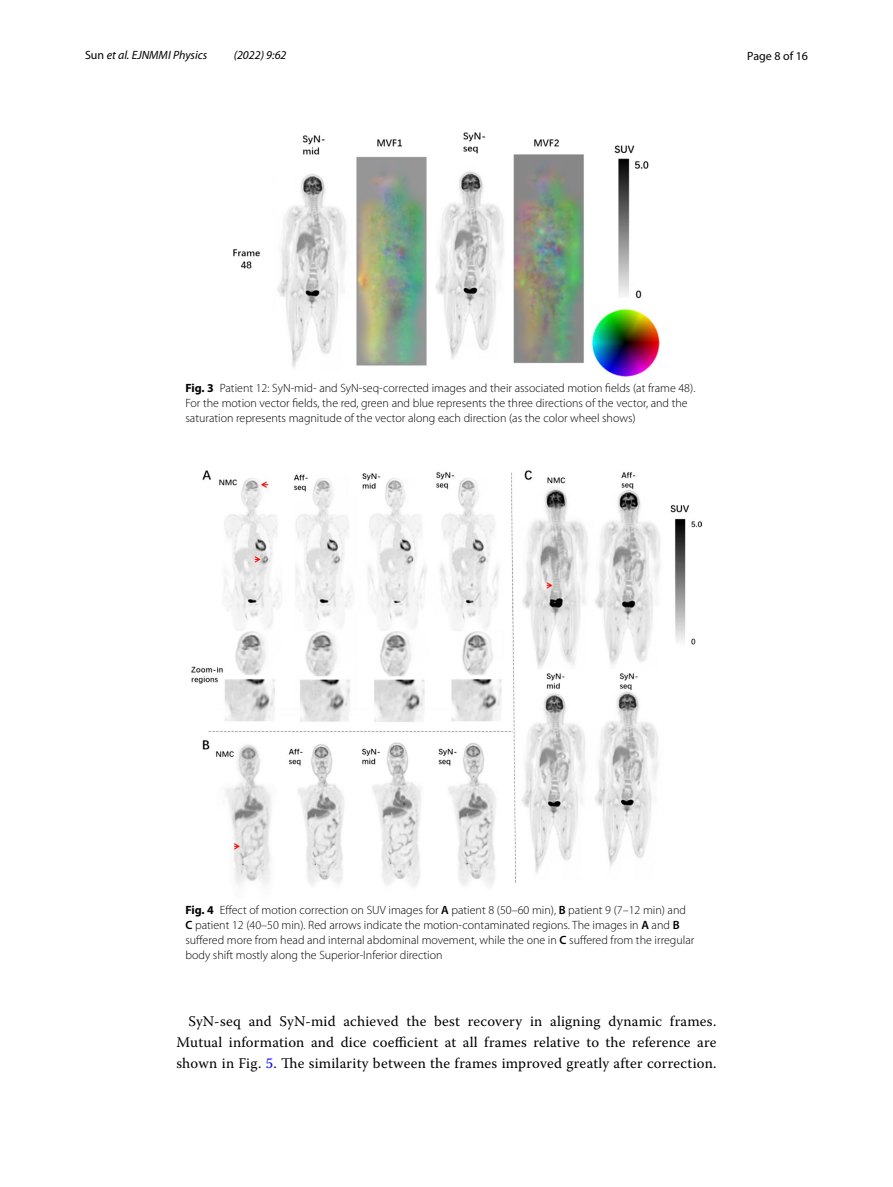
<style>
.page{position:relative;width:893px;height:1187px;background:#fff}
.page>*{position:absolute;margin:0;border:0;box-sizing:border-box;transform-origin:0 0}
.t1{font:14.7px/21.3px "Warnock Pro";letter-spacing:.015em;color:#000;text-align:justify}
.t2{font:300 12px/15px "Myriad Pro";color:#000}
.t3{font:italic 12px "Myriad Pro";color:#000}
.t4{font:12px "Myriad Pro";color:#000}
.s1{font-style:normal}
.s2{font-weight:700}
.s3{font-weight:600}
.s4{color:#00f}
</style>
<div class="page">
<img style="left:234px;top:133px;width:425px;height:243px">
<img style="left:191px;top:471px;width:511px;height:416px">
<p class="t3" style="left:85px;top:48px;width:124px"><span class="s1">Sun</span> et al. EJNMMI Physics</p>
<p class="t3" style="left:234px;top:48px;width:54px">(2022) 9:62</p>
<p class="t4" style="left:747px;top:48px;width:62px">Page 8 of 16</p>
<p class="t2" style="left:185px;top:380px;width:511px"><span class="s2">Fig. 3</span> Patient 12: SyN-mid- and SyN-seq-corrected images and their associated motion fields (at frame 48).<br>For the motion vector fields, the red, green and blue represents the three directions of the vector, and the saturation represents magnitude of the vector along each direction (as the color wheel shows)</p>
<p class="t2" style="left:185px;top:902px;width:510px"><span class="s2">Fig. 4</span> Effect of motion correction on SUV images for <span class="s3">A</span> patient 8 (50–60 min), <span class="s3">B</span> patient 9 (7–12 min) and <span class="s3">C</span> patient 12 (40–50 min). Red arrows indicate the motion-contaminated regions. The images in <span class="s3">A</span> and <span class="s3">B </span>suffered more from head and internal abdominal movement, while the one in <span class="s3">C</span> suffered from the irregular body shift mostly along the Superior-Inferior direction</p>
<p class="t1" style="left:176px;top:1009px;width:542px;text-indent:12px">SyN-seq and SyN-mid achieved the best recovery in aligning dynamic frames.<br>Mutual information and dice coefficient at all frames relative to the reference are shown in Fig. <span class="s4">5</span>. The similarity between the frames improved greatly after correction.</p>
</div>
